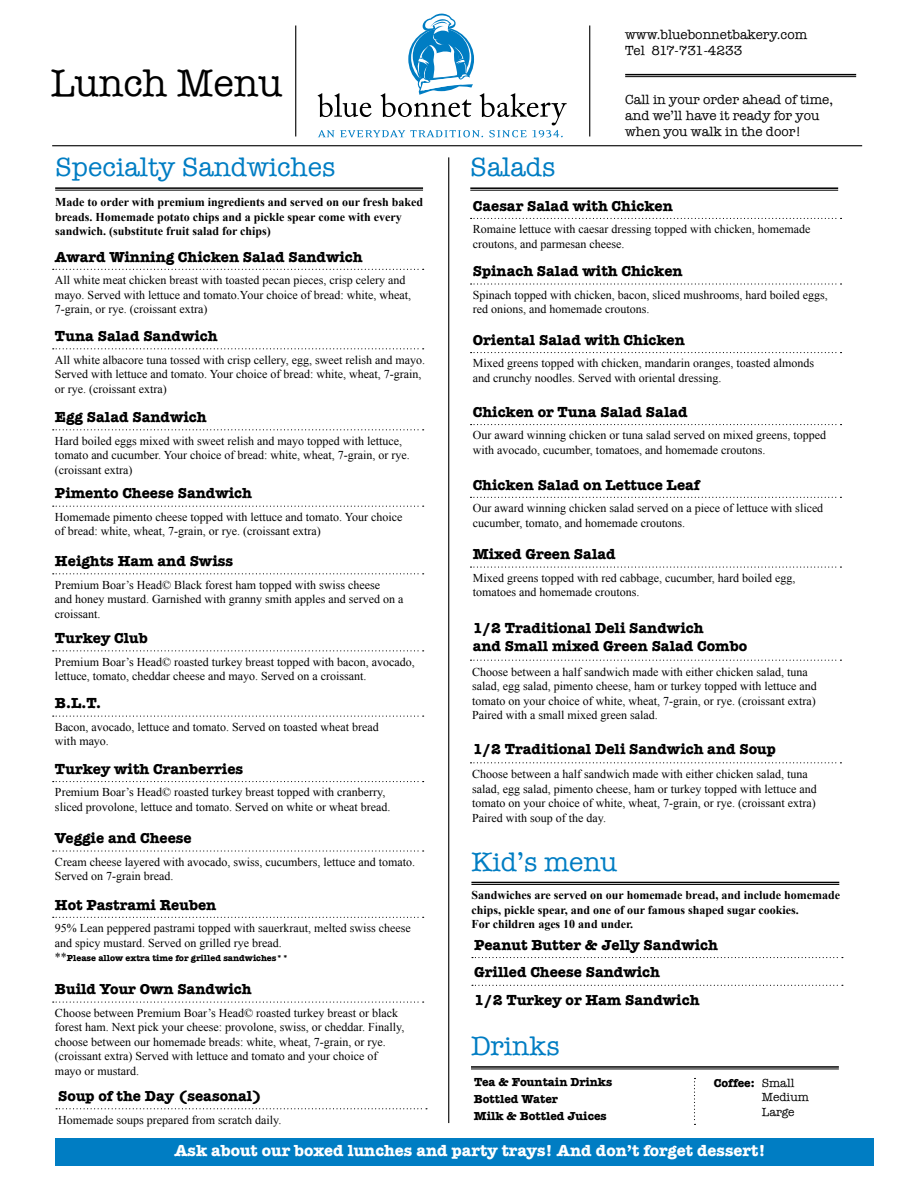
<style>
.page{position:relative;width:918px;height:1188px;background:#fff}
.page>*{position:absolute;margin:0;border:0;box-sizing:border-box;transform-origin:0 0}
.t1{font:38.7px "American Typewriter";color:#000}
.t2{font:27px "American Typewriter";color:#007dc3}
.t3{font:700 16.5px "American Typewriter";color:#fff}
.t4{font:700 15px/27.6px "American Typewriter";color:#000}
.t5{font:13.5px/16.2px "American Typewriter";color:#000}
.t6{font:12px/14.4px "Times New Roman";color:#000}
.t7{font:700 12px/14.4px "Times New Roman";color:#000}
.t8{font:700 12px/17.4px "American Typewriter";color:#000}
.t9{font:12px/14.4px "American Typewriter";color:#000}
.t10{font:700 9px "American Typewriter";color:#000}
.s1{font-family:"Times New Roman";font-weight:400;font-size:12px}
.s2{font-weight:700}
</style>
<div class="page">
<svg style="left:318px;top:14px;width:249px;height:123px"></svg>
<hr style="left:52px;top:145px;width:810px;height:1px;background:#000">
<hr style="left:589px;top:26px;width:1px;height:110px;background:#000">
<hr style="left:295px;top:26px;width:1px;height:110px;background:#000">
<hr style="left:625px;top:74px;width:231px;height:1px;background:#000">
<hr style="left:625px;top:76px;width:231px;height:1px;background:#000">
<hr style="left:55px;top:187px;width:368px;height:2px;background:#000">
<hr style="left:55px;top:190px;width:368px;height:1px;background:#000">
<svg style="left:53px;top:269px;width:371px;height:1px"></svg>
<svg style="left:53px;top:348px;width:371px;height:1px"></svg>
<svg style="left:53px;top:429px;width:371px;height:1px"></svg>
<svg style="left:53px;top:573px;width:371px;height:1px"></svg>
<svg style="left:53px;top:650px;width:371px;height:1px"></svg>
<svg style="left:53px;top:716px;width:371px;height:1px"></svg>
<svg style="left:53px;top:781px;width:371px;height:1px"></svg>
<svg style="left:53px;top:850px;width:371px;height:2px"></svg>
<svg style="left:53px;top:917px;width:371px;height:1px"></svg>
<svg style="left:53px;top:1002px;width:371px;height:1px"></svg>
<hr style="left:448px;top:157px;width:1px;height:966px;background:#000">
<hr style="left:470px;top:187px;width:368px;height:2px;background:#000">
<hr style="left:470px;top:190px;width:368px;height:1px;background:#000">
<svg style="left:471px;top:218px;width:371px;height:1px"></svg>
<svg style="left:471px;top:283px;width:371px;height:2px"></svg>
<svg style="left:471px;top:352px;width:371px;height:1px"></svg>
<svg style="left:471px;top:424px;width:371px;height:1px"></svg>
<svg style="left:470px;top:497px;width:371px;height:1px"></svg>
<svg style="left:470px;top:567px;width:371px;height:1px"></svg>
<svg style="left:470px;top:660px;width:371px;height:1px"></svg>
<svg style="left:56px;top:1108px;width:371px;height:1px"></svg>
<svg style="left:53px;top:506px;width:371px;height:1px"></svg>
<svg style="left:470px;top:762px;width:371px;height:1px"></svg>
<hr style="left:471px;top:882px;width:368px;height:1px;background:#000">
<hr style="left:471px;top:884px;width:368px;height:1px;background:#000">
<svg style="left:472px;top:957px;width:371px;height:1px"></svg>
<svg style="left:472px;top:985px;width:371px;height:1px"></svg>
<div style="left:56px;top:1138px;width:818px;height:28px;background:#007dc3"></div>
<hr style="left:471px;top:1066px;width:368px;height:2px;background:#000">
<hr style="left:471px;top:1069px;width:368px;height:1px;background:#000">
<svg style="left:694px;top:1078px;width:1px;height:47px"></svg>
<h1 class="t1" style="left:51px;top:61px;width:233px">Lunch Menu</h1>
<h2 class="t2" style="left:55px;top:152px;width:282px">Specialty Sandwiches</h2>
<p class="t7" style="left:55px;top:195px;width:369px">Made to order with premium ingredients and served on our fresh baked breads. Homemade potato chips and a pickle spear come with every sandwich. (substitute fruit salad for chips)</p>
<p class="t4" style="left:55px;top:243px;width:309px">Award Winning Chicken Salad Sandwich</p>
<p class="t6" style="left:55px;top:273px;width:358px">All white meat chicken breast with toasted pecan pieces, crisp celery and mayo. Served with lettuce and tomato.Your choice of bread: white, wheat,<br>7-grain, or rye. (croissant extra)</p>
<p class="t4" style="left:55px;top:322px;width:164px">Tuna Salad Sandwich</p>
<p class="t6" style="left:55px;top:352px;width:372px">All white albacore tuna tossed with crisp cellery, egg, sweet relish and mayo.<br>Served with lettuce and tomato. Your choice of bread: white, wheat, 7-grain, or rye. (croissant extra)</p>
<p class="t4" style="left:55px;top:403px;width:153px">Egg Salad Sandwich</p>
<p class="t6" style="left:55px;top:433px;width:356px">Hard boiled eggs mixed with sweet relish and mayo topped with lettuce, tomato and cucumber. Your choice of bread: white, wheat, 7-grain, or rye. (croissant extra)</p>
<p class="t4" style="left:55px;top:480px;width:199px">Pimento Cheese Sandwich</p>
<p class="t6" style="left:55px;top:510px;width:349px">Homemade pimento cheese topped with lettuce and tomato. Your choice of bread: white, wheat, 7-grain, or rye. (croissant extra)</p>
<p class="t4" style="left:55px;top:547px;width:180px">Heights Ham and Swiss</p>
<p class="t6" style="left:55px;top:577px;width:350px">Premium Boar’s Head© Black forest ham topped with swiss cheese<br>and honey mustard. Garnished with granny smith apples and served on a croissant.</p>
<p class="t4" style="left:55px;top:624px;width:94px">Turkey Club</p>
<p class="t6" style="left:55px;top:654px;width:361px">Premium Boar’s Head© roasted turkey breast topped with bacon, avocado, lettuce, tomato, cheddar cheese and mayo. Served on a croissant.</p>
<p class="t4" style="left:55px;top:689px;width:48px">B.L.T.</p>
<p class="t6" style="left:55px;top:720px;width:325px">Bacon, avocado, lettuce and tomato. Served on toasted wheat bread with mayo.</p>
<p class="t4" style="left:55px;top:755px;width:190px">Turkey with Cranberries</p>
<p class="t6" style="left:55px;top:785px;width:337px">Premium Boar’s Head© roasted turkey breast topped with cranberry, sliced provolone, lettuce and tomato. Served on white or wheat bread.</p>
<p class="t4" style="left:55px;top:824px;width:138px">Veggie and Cheese</p>
<p class="t6" style="left:55px;top:855px;width:362px">Cream cheese layered with avocado, swiss, cucumbers, lettuce and tomato.<br>Served on 7-grain bread.</p>
<p class="t4" style="left:55px;top:891px;width:163px">Hot Pastrami Reuben</p>
<p class="t6" style="left:55px;top:921px;width:357px">95% Lean peppered pastrami topped with sauerkraut, melted swiss cheese and spicy mustard. Served on grilled rye bread.</p>
<p class="t10" style="left:55px;top:952px;width:235px"><span class="s1">**</span>Please allow extra time for grilled sandwiches**</p>
<p class="t4" style="left:55px;top:975px;width:198px">Build Your Own Sandwich</p>
<p class="t6" style="left:55px;top:1006px;width:351px">Choose between Premium Boar’s Head© roasted turkey breast or black forest ham. Next pick your cheese: provolone, swiss, or cheddar. Finally, choose between our homemade breads: white, wheat, 7-grain, or rye. (croissant extra) Served with lettuce and tomato and your choice of mayo or mustard.</p>
<p class="t4" style="left:58px;top:1082px;width:205px">Soup of the Day (seasonal)</p>
<p class="t6" style="left:58px;top:1112px;width:225px">Homemade soups prepared from scratch daily.</p>
<p class="t5" style="left:625px;top:27px;width:184px">www.bluebonnetbakery.com<br>Tel 817-731-4233</p>
<p class="t5" style="left:625px;top:92px;width:209px">Call in your order ahead of time, and we’ll have it ready for you when you walk in the door!</p>
<h2 class="t2" style="left:470px;top:152px;width:86px">Salads</h2>
<p class="t4" style="left:473px;top:192px;width:201px">Caesar Salad with Chicken</p>
<p class="t6" style="left:473px;top:222px;width:339px">Romaine lettuce with caesar dressing topped with chicken, homemade croutons, and parmesan cheese.</p>
<p class="t4" style="left:473px;top:257px;width:211px">Spinach Salad with Chicken</p>
<p class="t6" style="left:473px;top:288px;width:356px">Spinach topped with chicken, bacon, sliced mushrooms, hard boiled eggs, red onions, and homemade croutons.</p>
<p class="t4" style="left:473px;top:326px;width:213px">Oriental Salad with Chicken</p>
<p class="t6" style="left:473px;top:356px;width:343px">Mixed greens topped with chicken, mandarin oranges, toasted almonds and crunchy noodles. Served with oriental dressing.</p>
<p class="t4" style="left:473px;top:398px;width:216px">Chicken or Tuna Salad Salad</p>
<p class="t6" style="left:473px;top:428px;width:355px">Our award winning chicken or tuna salad served on mixed greens, topped with avocado, cucumber, tomatoes, and homemade croutons.</p>
<p class="t4" style="left:473px;top:471px;width:229px">Chicken Salad on Lettuce Leaf</p>
<p class="t6" style="left:473px;top:501px;width:352px">Our award winning chicken salad served on a piece of lettuce with sliced cucumber, tomato, and homemade croutons.</p>
<p class="t4" style="left:473px;top:540px;width:145px">Mixed Green Salad</p>
<p class="t6" style="left:473px;top:571px;width:324px">Mixed greens topped with red cabbage, cucumber, hard boiled egg, tomatoes and homemade croutons.</p>
<p class="t4" style="left:473px;top:619px;width:276px;line-height:18px">1/2 Traditional Deli Sandwich<br>and Small mixed Green Salad Combo</p>
<p class="t6" style="left:472px;top:665px;width:346px">Choose between a half sandwich made with either chicken salad, tuna salad, egg salad, pimento cheese, ham or turkey topped with lettuce and tomato on your choice of white, wheat, 7-grain, or rye. (croissant extra)<br>Paired with a small mixed green salad.</p>
<p class="t4" style="left:473px;top:735px;width:305px">1/2 Traditional Deli Sandwich and Soup</p>
<p class="t6" style="left:472px;top:767px;width:346px">Choose between a half sandwich made with either chicken salad, tuna salad, egg salad, pimento cheese, ham or turkey topped with lettuce and tomato on your choice of white, wheat, 7-grain, or rye. (croissant extra)<br>Paired with soup of the day.</p>
<h2 class="t2" style="left:471px;top:846px;width:147px">Kid’s menu</h2>
<p class="t7" style="left:471px;top:888px;width:370px">Sandwiches are served on our homemade bread, and include homemade chips, pickle spear, and one of our famous shaped sugar cookies.<br>For children ages 10 and under.</p>
<p class="t4" style="left:474px;top:931px;width:245px">Peanut Butter &amp; Jelly Sandwich<br>Grilled Cheese Sandwich<br>1/2 Turkey or Ham Sandwich</p>
<h2 class="t2" style="left:471px;top:1031px;width:90px">Drinks</h2>
<p class="t8" style="left:474px;top:1090px;width:134px">Bottled Water<br>Milk &amp; Bottled Juices</p>
<p class="t8" style="left:474px;top:1073px;width:140px">Tea &amp; Fountain Drinks</p>
<p class="t9" style="left:762px;top:1076px;width:49px;text-indent:-48px"><span class="s2">Coffee:</span> Small<br>Medium<br>Large</p>
<h3 class="t3" style="left:174px;top:1140px;width:593px">Ask about our boxed lunches and party trays! And don’t forget dessert!</h3>
</div>
